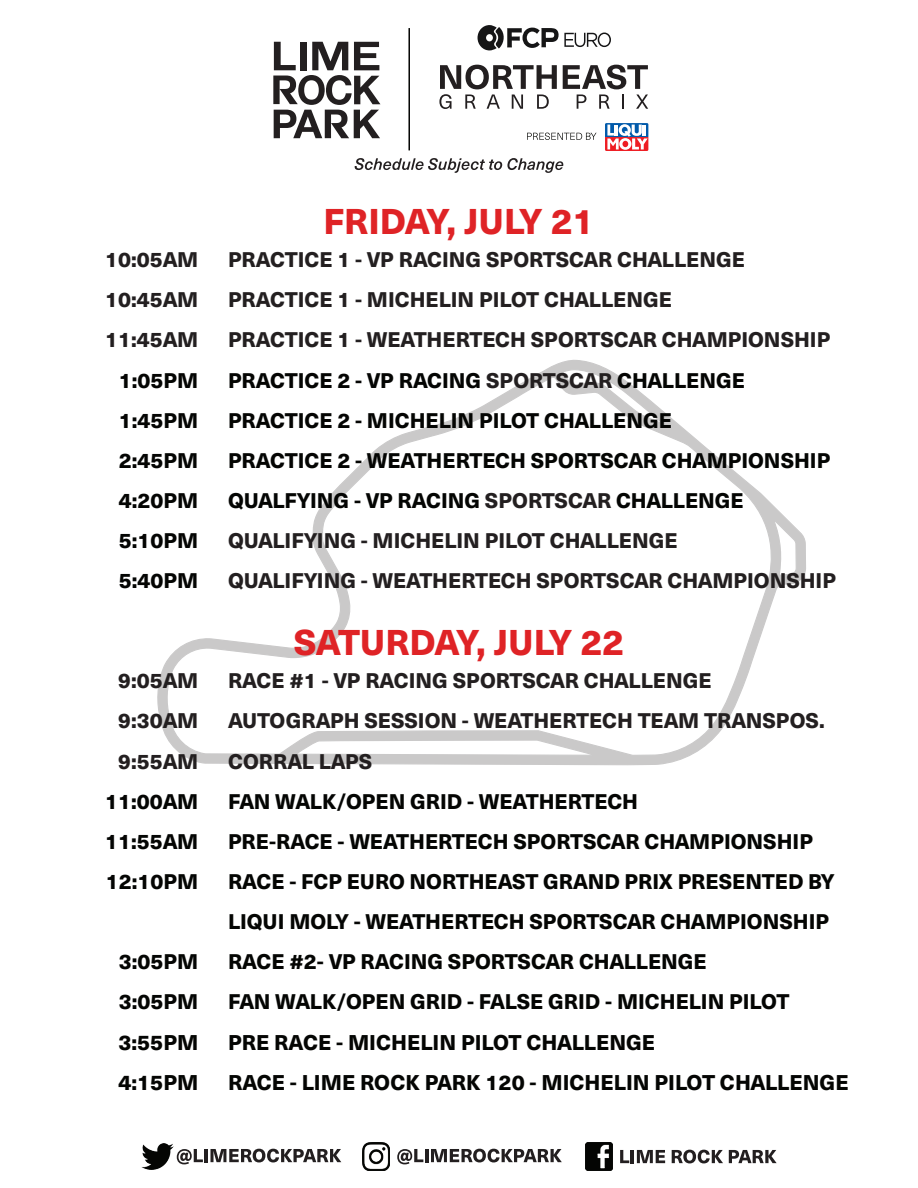
<style>
.page{position:relative;width:918px;height:1188px;background:#fff}
.page>*{position:absolute;margin:0;border:0;box-sizing:border-box;transform-origin:0 0}
.t1{font:800 35.25px "Neue Haas Unica W1 G";color:#df2326}
.t2{font:800 21px/40.3px "Neue Haas Unica W1 G";color:#040503}
.t3{font:800 20.85px/40px "Neue Haas Unica W1 G";color:#231f20;text-align:justify}
.t4{font:800 20.85px/40px "Neue Haas Unica W1 G";color:#040503;text-align:justify}
.s1{color:#040503}
</style>
<div class="page">
<svg style="left:157px;top:359px;width:649px;height:407px"></svg>
<svg style="left:355px;top:158px;width:208px;height:15px"></svg>
<img style="left:141px;top:1143px;width:33px;height:27px">
<svg style="left:177px;top:1149px;width:26px;height:15px"></svg>
<hr style="left:204px;top:1149px;width:4px;height:13px;background:#231f20">
<svg style="left:210px;top:1149px;width:131px;height:13px"></svg>
<img style="left:362px;top:1143px;width:28px;height:27px">
<svg style="left:397px;top:1149px;width:165px;height:15px"></svg>
<img style="left:586px;top:1143px;width:27px;height:27px">
<svg style="left:620px;top:1150px;width:45px;height:13px"></svg>
<svg style="left:672px;top:1150px;width:51px;height:13px"></svg>
<svg style="left:729px;top:1150px;width:48px;height:13px"></svg>
<hr style="left:408px;top:28px;width:2px;height:122px;background:#040503">
<svg style="left:273px;top:42px;width:107px;height:96px"></svg>
<svg style="left:604px;top:123px;width:45px;height:29px"></svg>
<svg style="left:605px;top:123px;width:43px;height:28px"></svg>
<svg style="left:527px;top:133px;width:70px;height:7px"></svg>
<svg style="left:478px;top:25px;width:133px;height:25px"></svg>
<svg style="left:439px;top:65px;width:118px;height:44px"></svg>
<svg style="left:563px;top:65px;width:85px;height:44px"></svg>
<p class="t3" style="left:105px;top:238px;width:95px">10:05AM 10:45AM 11:45AM</p>
<p class="t4" style="left:119px;top:359px;width:81px">1:05PM 1:45PM 2:45PM 4:20PM 5:10PM 5:40PM</p>
<p class="t3" style="left:118px;top:660px;width:82px">9:05AM 9:30AM 9:55AM</p>
<p class="t4" style="left:105px;top:780px;width:95px">11:00AM 11:55AM 12:10PM</p>
<p class="t4" style="left:119px;top:940px;width:81px">3:05PM<br>3:05PM</p>
<p class="t2" style="left:118px;top:1021px;width:81px">3:55PM<br>4:15PM</p>
<h1 class="t1" style="left:323px;top:194px;width:273px">FRIDAY, JULY 21</h1>
<p class="t3" style="left:228px;top:238px;width:610px;text-align:left">PRACTICE 1 - VP RACING SPORTSCAR CHALLENGE PRACTICE 1 - MICHELIN PILOT CHALLENGE<br>PRACTICE 1 - WEATHERTECH SPORTSCAR CHAMPIONSHIP <span class="s1">PRACTICE 2 - VP RACING</span> SPORTSCAR <span class="s1">CHALLENGE PRACTICE 2 - MICHELIN PILOT CHALLENGE<br>PRACTICE 2 - WEATHERTECH SPORTSCAR CHAMPIONSHIP QUALFYING - VP RACING</span> SPORTSCAR <span class="s1">CHALLENGE </span>QUALIFYING - MICHELIN PILOT CHALLENGE<br>QUALIFYING - WEATHERTECH SPORTSCAR CHAMPIONSHIP</p>
<h1 class="t1" style="left:294px;top:615px;width:332px">SATURDAY, JULY 22</h1>
<p class="t3" style="left:228px;top:660px;width:598px;text-align:left">RACE #1 - VP RACING SPORTSCAR CHALLENGE<br>AUTOGRAPH SESSION - WEATHERTECH TEAM TRANSPOS.<br>CORRAL LAPS</p>
<p class="t4" style="left:228px;top:780px;width:608px;text-align:left">FAN WALK/OPEN GRID - WEATHERTECH<br>PRE-RACE - WEATHERTECH SPORTSCAR CHAMPIONSHIP RACE - FCP EURO NORTHEAST GRAND PRIX PRESENTED BY LIQUI MOLY - WEATHERTECH SPORTSCAR CHAMPIONSHIP RACE #2- VP RACING SPORTSCAR CHALLENGE<br>FAN WALK/OPEN GRID - FALSE GRID - MICHELIN PILOT</p>
<p class="t2" style="left:228px;top:1021px;width:622px">PRE RACE - MICHELIN PILOT CHALLENGE<br>RACE - LIME ROCK PARK 120 - MICHELIN PILOT CHALLENGE</p>
</div>
